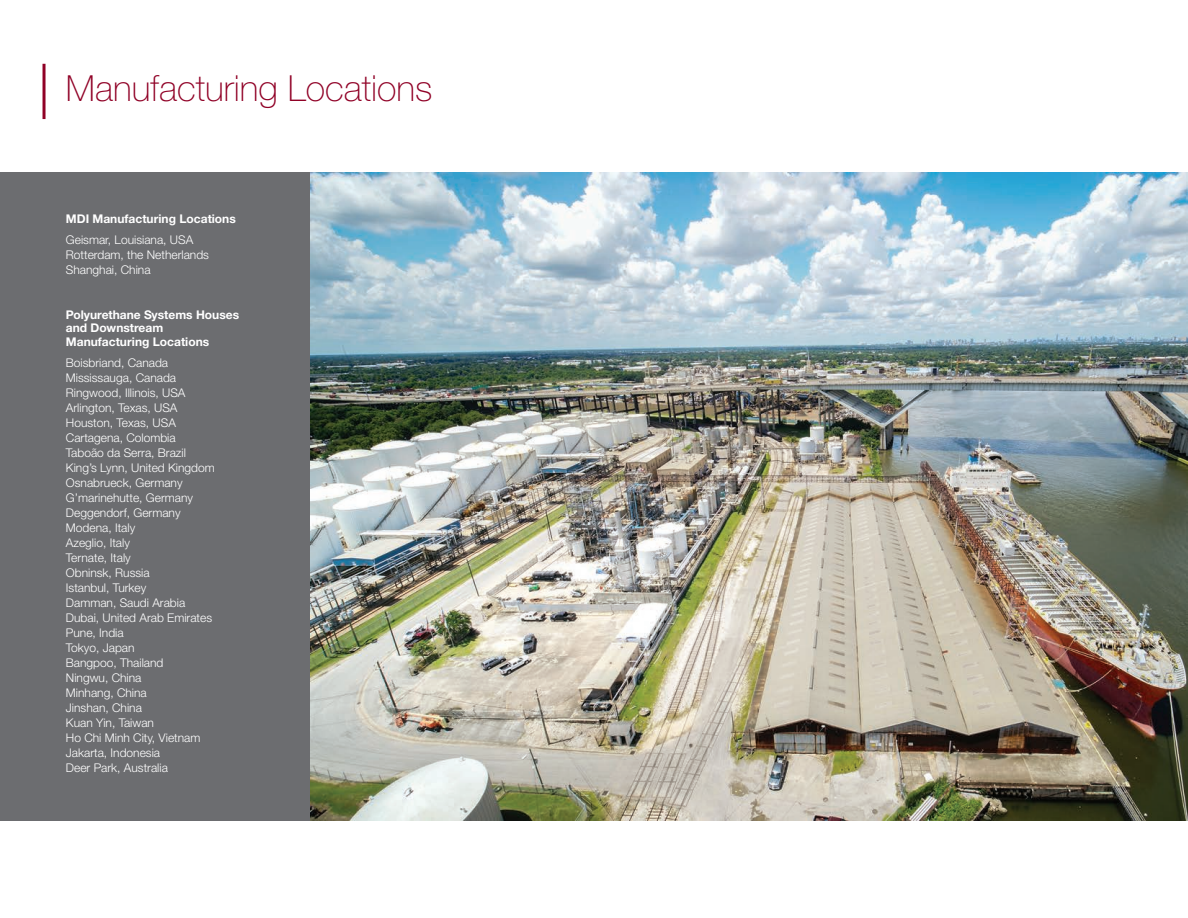
<style>
.page{position:relative;width:1188px;height:918px;background:#fff}
.page>*{position:absolute;margin:0;border:0;box-sizing:border-box;transform-origin:0 0}
.t1{font:100 36px "Helvetica Neue CE";color:#900126}
.t2{font:300 12px/15px "Helvetica Neue CE";color:#fff}
.t3{font:700 12px/13.5px "Helvetica Neue CE";color:#fff}
</style>
<div class="page">
<div style="left:0;top:172px;width:1188px;height:649px;background:#6c6d70"></div>
<hr style="left:43px;top:64px;width:3px;height:55px;background:#900126">
<img style="left:311px;top:172px;width:877px;height:649px">
<h1 class="t1" style="left:66px;top:75px;width:368px">Manufacturing Locations</h1>
<p class="t3" style="left:66px;top:213px;width:171px">MDI Manufacturing Locations</p>
<p class="t2" style="left:66px;top:234px;width:145px">Geismar, Louisiana, USA<br>Rotterdam, the Netherlands<br>Shanghai, China</p>
<p class="t3" style="left:66px;top:309px;width:175px">Polyurethane Systems Houses and Downstream<br>Manufacturing Locations</p>
<p class="t2" style="left:66px;top:356px;width:150px">Boisbriand, Canada<br>Mississauga, Canada<br>Ringwood, Illinois, USA<br>Arlington, Texas, USA<br>Houston, Texas, USA<br>Cartagena, Colombia<br>Taboão da Serra, Brazil<br>King’s Lynn, United Kingdom<br>Osnabrueck, Germany<br>G’marinehutte, Germany<br>Deggendorf, Germany<br>Modena, Italy<br>Azeglio, Italy<br>Ternate, Italy<br>Obninsk, Russia<br>Istanbul, Turkey<br>Damman, Saudi Arabia<br>Dubai, United Arab Emirates<br>Pune, India<br>Tokyo, Japan<br>Bangpoo, Thailand<br>Ningwu, China<br>Minhang, China<br>Jinshan, China<br>Kuan Yin, Taiwan<br>Ho Chi Minh City, Vietnam<br>Jakarta, Indonesia<br>Deer Park, Australia</p>
</div>
